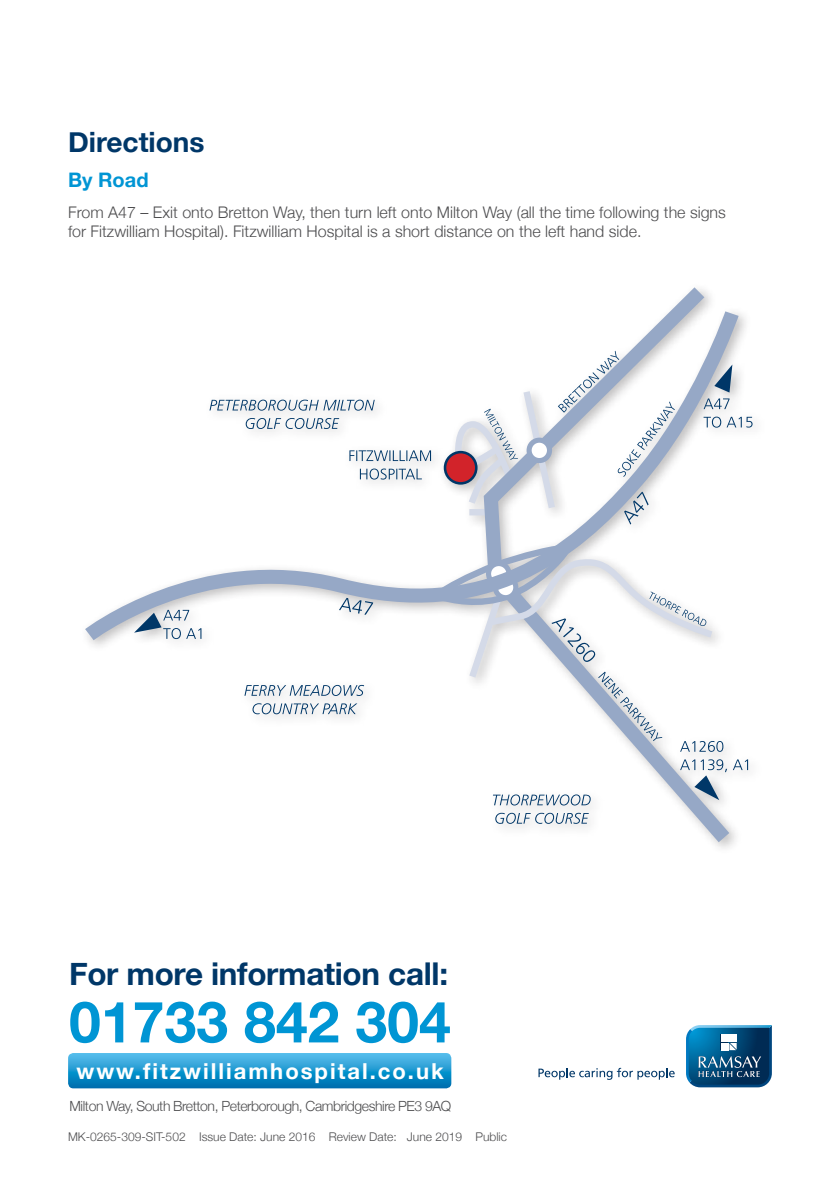
<style>
.page{position:relative;width:840px;height:1191px;background:#fff}
.page>*{position:absolute;margin:0;border:0;box-sizing:border-box;transform-origin:0 0}
.t1{font:700 57.2px "Helvetica Neue";color:#0095d4}
.t2{font:700 31.4px "Helvetica Neue";letter-spacing:-.01em;color:#003768}
.t3{font:700 28px "Helvetica Neue";color:#003768}
.t4{font:700 22px "Helvetica Neue";letter-spacing:.09em;color:#fff}
.t5{font:700 20px "Helvetica Neue";color:#0095d4}
.t6{font:300 16px/19.2px "Helvetica Neue";color:#4d4d4f}
.t7{font:300 14px "Helvetica Neue";letter-spacing:-.03em;color:#4d4d4f}
.t8{font:300 12px "Helvetica Neue";color:#4d4d4f}
</style>
<div class="page">
<svg style="left:494px;top:743px;width:242px;height:106px"></svg>
<svg style="left:679px;top:759px;width:68px;height:41px"></svg>
<svg style="left:745px;top:416px;width:7px;height:12px"></svg>
<svg style="left:252px;top:703px;width:105px;height:11px"></svg>
<svg style="left:244px;top:685px;width:120px;height:11px"></svg>
<svg style="left:495px;top:813px;width:93px;height:11px"></svg>
<svg style="left:493px;top:794px;width:97px;height:11px"></svg>
<svg style="left:85px;top:300px;width:660px;height:346px"></svg>
<svg style="left:339px;top:598px;width:34px;height:17px"></svg>
<svg style="left:448px;top:351px;width:226px;height:173px"></svg>
<svg style="left:426px;top:543px;width:297px;height:209px"></svg>
<svg style="left:68px;top:1053px;width:383px;height:35px;background:#1f97ce"></svg>
<svg style="left:686px;top:1025px;width:85px;height:62px;background:#246690"></svg>
<svg style="left:538px;top:1067px;width:136px;height:12px"></svg>
<h3 class="t3" style="left:68px;top:120px;width:138px">Directions</h3>
<p class="t5" style="left:68px;top:165px;width:82px">By Road</p>
<p class="t6" style="left:68px;top:201px;width:659px">From A47 – Exit onto Bretton Way, then turn left onto Milton Way (all the time following the signs for Fitzwilliam Hospital). Fitzwilliam Hospital is a short distance on the left hand side.</p>
<h2 class="t2" style="left:69px;top:949px;width:380px">For more information call:</h2>
<h1 class="t1" style="left:69px;top:977px;width:383px">01733 842 304</h1>
<h3 class="t4" style="left:76px;top:1054px;width:368px">www.fitzwilliamhospital.co.uk</h3>
<p class="t7" style="left:69px;top:1094px;width:383px">Milton Way, South Bretton, Peterborough, Cambridgeshire PE3 9AQ</p>
<p class="t8" style="left:68px;top:1127px;width:440px">MK-0265-309-SIT-502 Issue Date: June 2016 Review Date: June 2019 Public</p>
</div>
